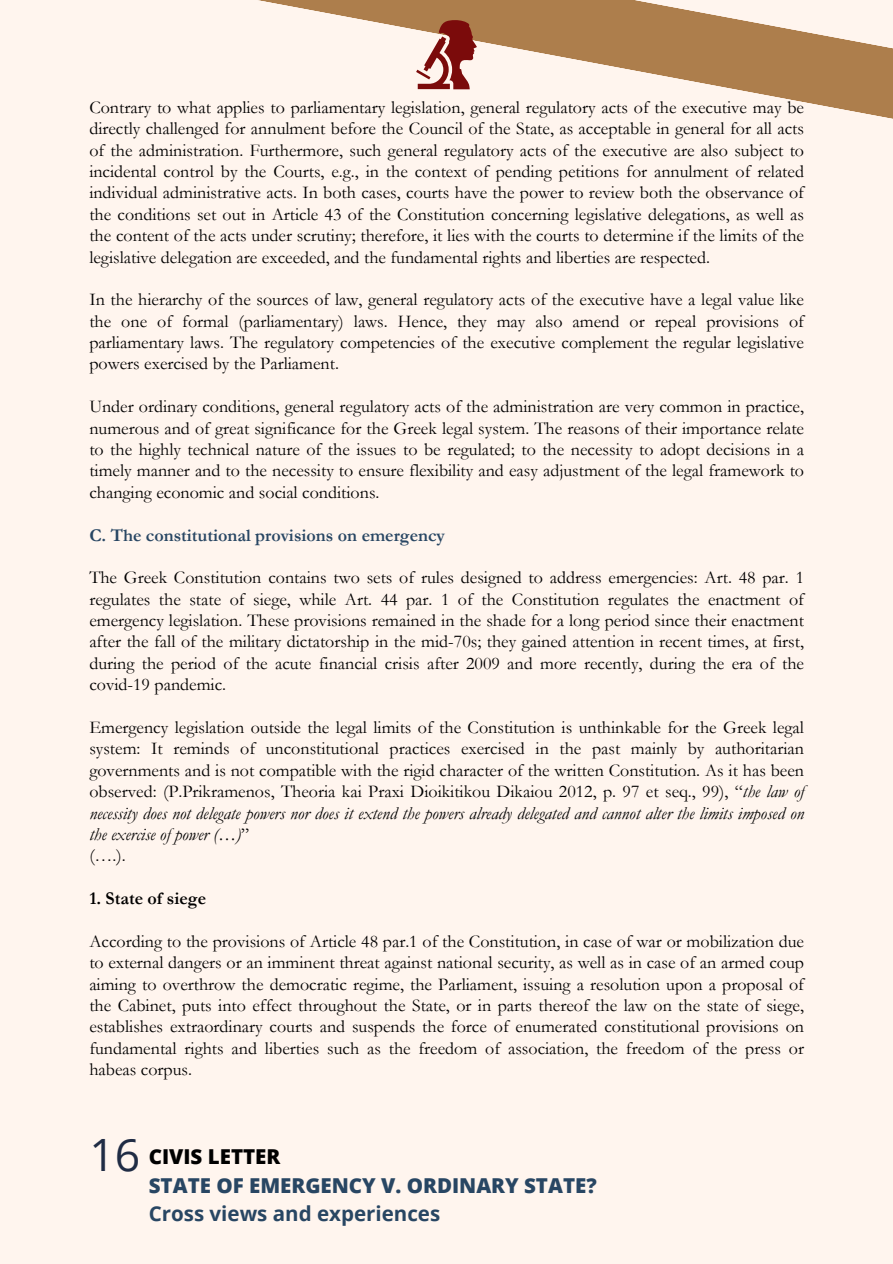
<style>
.page{position:relative;width:893px;height:1264px;background:#fff}
.page>*{position:absolute;margin:0;border:0;box-sizing:border-box;transform-origin:0 0}
.t1{font:44.55px "Open Sans";color:#202c44}
.t2{font:800 20.55px "Open Sans";color:#284663}
.t3{font:700 20.55px "Open Sans";color:#284663}
.t4{font:800 20.55px "Open Sans";color:#000}
.t5{font:18px/21.3px "Garamond";color:#000;text-align:justify}
.t6{font:700 18px "Garamond";color:#284663}
.t7{font:700 18px "Garamond";color:#000}
.s1{font-style:italic}
</style>
<div class="page">
<div style="left:0;top:0;width:892px;height:1263px;background:#fff5ee"></div>
<svg style="left:258px;top:0;width:634px;height:119px"></svg>
<svg style="left:416px;top:20px;width:61px;height:69px"></svg>
<p class="t5" style="left:89px;top:97px;width:716px">Contrary to what applies to parliamentary legislation, general regulatory acts of the executive may be directly challenged for annulment before the Council of the State, as acceptable in general for all acts of the administration. Furthermore, such general regulatory acts of the executive are also subject to incidental control by the Courts, e.g., in the context of pending petitions for annulment of related individual administrative acts. In both cases, courts have the power to review both the observance of the conditions set out in Article 43 of the Constitution concerning legislative delegations, as well as the content of the acts under scrutiny; therefore, it lies with the courts to determine if the limits of the legislative delegation are exceeded, and the fundamental rights and liberties are respected.</p>
<p class="t5" style="left:89px;top:289px;width:716px">In the hierarchy of the sources of law, general regulatory acts of the executive have a legal value like the one of formal (parliamentary) laws. Hence, they may also amend or repeal provisions of parliamentary laws. The regulatory competencies of the executive complement the regular legislative powers exercised by the Parliament.</p>
<p class="t5" style="left:89px;top:396px;width:716px">Under ordinary conditions, general regulatory acts of the administration are very common in practice, numerous and of great significance for the Greek legal system. The reasons of their importance relate to the highly technical nature of the issues to be regulated; to the necessity to adopt decisions in a timely manner and to the necessity to ensure flexibility and easy adjustment of the legal framework to changing economic and social conditions.</p>
<p class="t6" style="left:89px;top:525px;width:357px">C. The constitutional provisions on emergency</p>
<p class="t5" style="left:89px;top:567px;width:716px">The Greek Constitution contains two sets of rules designed to address emergencies: Art. 48 par. 1 regulates the state of siege, while Art. 44 par. 1 of the Constitution regulates the enactment of emergency legislation. These provisions remained in the shade for a long period since their enactment after the fall of the military dictatorship in the mid-70s; they gained attention in recent times, at first, during the period of the acute financial crisis after 2009 and more recently, during the era of the covid-19 pandemic.</p>
<p class="t5" style="left:89px;top:717px;width:716px">Emergency legislation outside the legal limits of the Constitution is unthinkable for the Greek legal system: It reminds of unconstitutional practices exercised in the past mainly by authoritarian governments and is not compatible with the rigid character of the written Constitution. As it has been observed: (P.Prikramenos, Theoria kai Praxi Dioikitikou Dikaiou 2012, p. 97 et seq., 99), “<span class="s1">the law of necessity does not delegate powers nor does it extend the powers already delegated and cannot alter the limits imposed on the exercise of power (…)</span>”</p>
<p class="t5" style="left:89px;top:845px;width:38px">(….).</p>
<p class="t7" style="left:89px;top:888px;width:118px">1. State of siege</p>
<p class="t5" style="left:89px;top:930px;width:716px">According to the provisions of Article 48 par.1 of the Constitution, in case of war or mobilization due to external dangers or an imminent threat against national security, as well as in case of an armed coup aiming to overthrow the democratic regime, the Parliament, issuing a resolution upon a proposal of the Cabinet, puts into effect throughout the State, or in parts thereof the law on the state of siege, establishes extraordinary courts and suspends the force of enumerated constitutional provisions on fundamental rights and liberties such as the freedom of association, the freedom of the press or habeas corpus.</p>
<p class="t1" style="left:89px;top:1123px;width:52px">16</p>
<p class="t4" style="left:149px;top:1142px;width:133px">CIVIS LETTER</p>
<p class="t2" style="left:149px;top:1170px;width:449px">STATE OF EMERGENCY V. ORDINARY STATE?</p>
<p class="t3" style="left:149px;top:1198px;width:293px">Cross views and experiences</p>
</div>
